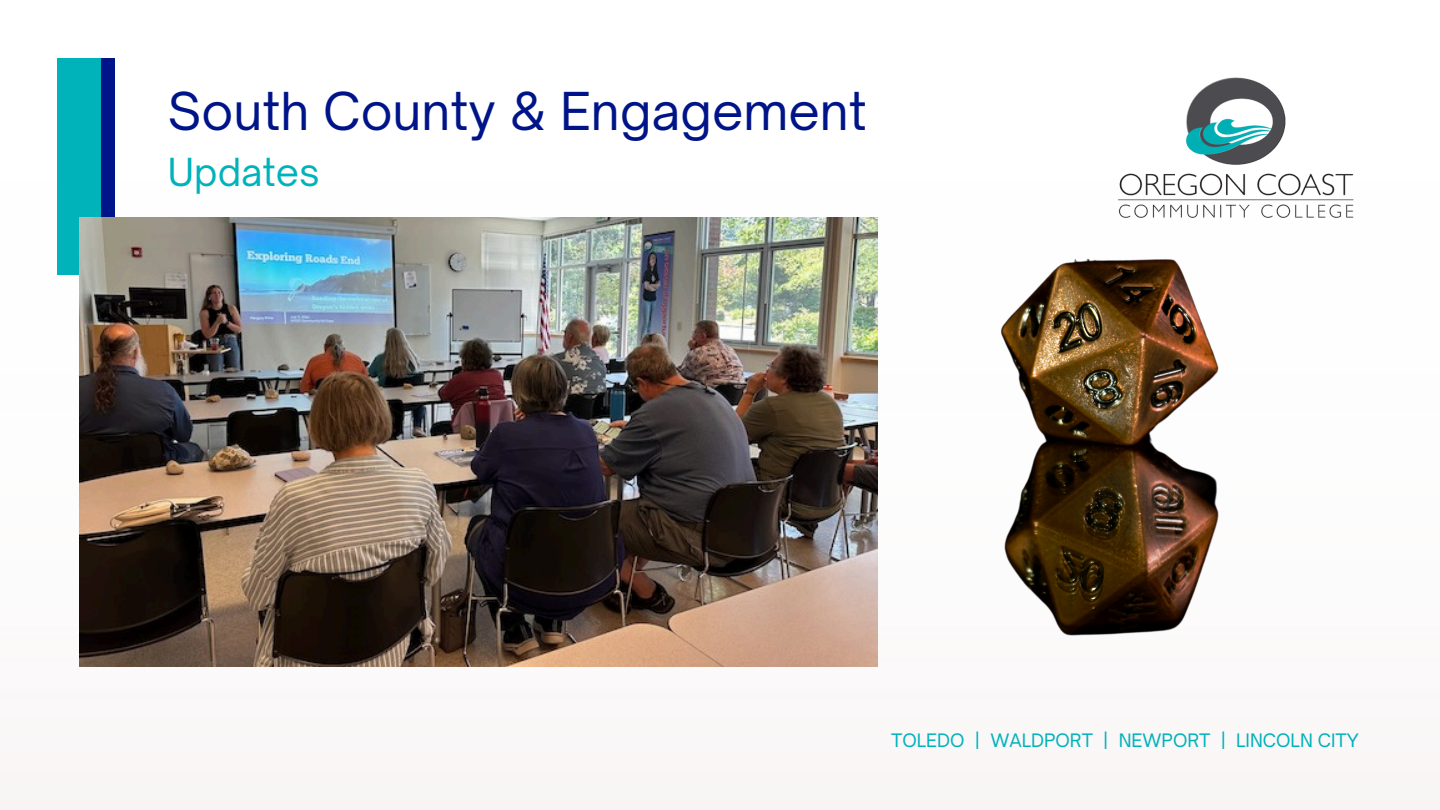
<style>
.page{position:relative;width:1440px;height:810px;background:#fff}
.page>*{position:absolute;margin:0;border:0;box-sizing:border-box;transform-origin:0 0}
.t1{font:50px "Open Sauce One";color:#001489}
.t2{font:37px "Open Sauce One";color:#00b2ba}
.t3{font:17.8px "Open Sauce One";color:#00b2ba}
</style>
<div class="page">
<img style="left:0;top:58px;width:1440px;height:752px">
<div style="left:72px;top:59px;width:43px;height:216px;background:#001489"></div>
<div style="left:57px;top:59px;width:44px;height:216px;background:#00b2ba"></div>
<img style="left:1112px;top:71px;width:247px;height:10px">
<img style="left:405px;top:81px;width:972px;height:648px">
<img style="left:79px;top:218px;width:798px;height:448px">
<p class="t1" style="left:168px;top:80px;width:700px">South County &amp; Engagement</p>
<p class="t2" style="left:168px;top:148px;width:153px">Updates</p>
<p class="t3" style="left:891px;top:729px;width:469px">TOLEDO | WALDPORT | NEWPORT | LINCOLN CITY</p>
</div>
